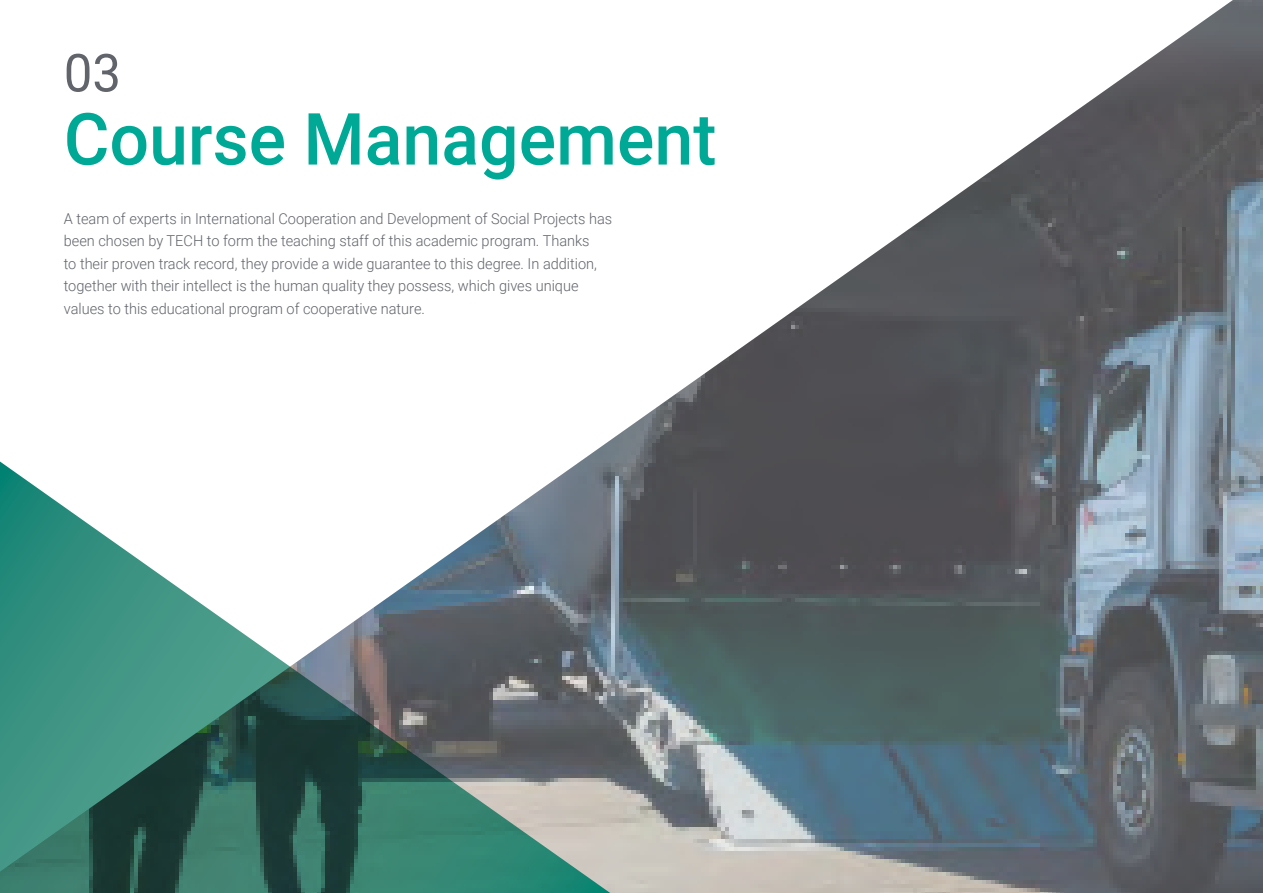
<style>
.page{position:relative;width:1263px;height:893px;background:#fff}
.page>*{position:absolute;margin:0;border:0;box-sizing:border-box;transform-origin:0 0}
.t1{font:500 72px "Roboto";color:#00a996}
.t2{font:52.5px "Roboto";color:#61646a}
.t3{font:300 15px/22.5px "Roboto";color:#61646a}
</style>
<div class="page">
<img style="left:602px;top:0;width:661px;height:893px">
<svg style="left:0;top:446px;width:640px;height:447px"></svg>
<h2 class="t2" style="left:64px;top:36px;width:59px">03</h2>
<h1 class="t1" style="left:64px;top:89px;width:654px">Course Management</h1>
<p class="t3" style="left:64px;top:207px;width:550px">A team of experts in International Cooperation and Development of Social Projects has been chosen by TECH to form the teaching staff of this academic program. Thanks<br>to their proven track record, they provide a wide guarantee to this degree. In addition, together with their intellect is the human quality they possess, which gives unique values to this educational program of cooperative nature.</p>
</div>
